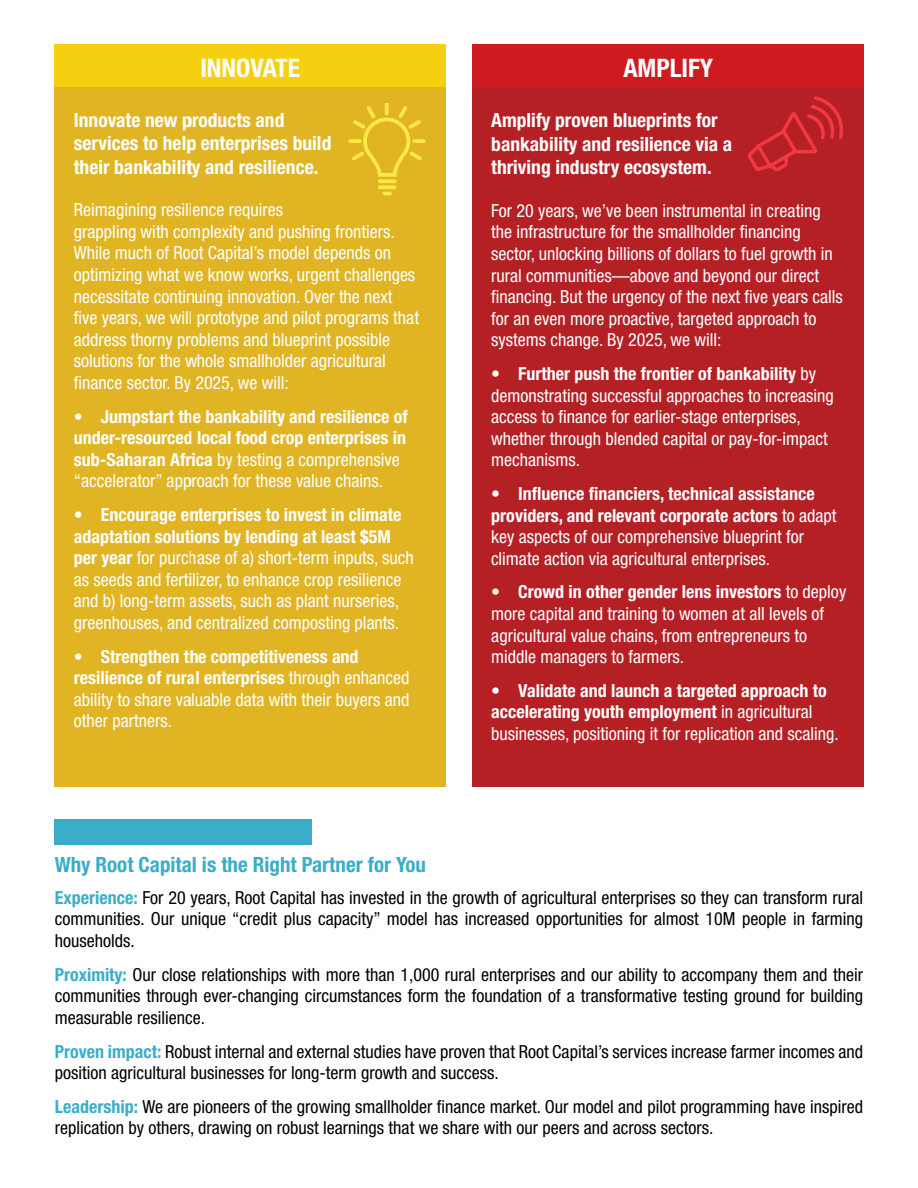
<style>
.page{position:relative;width:918px;height:1188px;background:#fff}
.page>*{position:absolute;margin:0;border:0;box-sizing:border-box;transform-origin:0 0}
.t1{font:700 condensed 25.5px "Helvetica Neue LT Std";color:#fff}
.t2{font:700 condensed 21px "Helvetica Neue LT Std";color:#3badc9}
.t3{font:700 condensed 19.5px/23.4px "Helvetica Neue LT Std";color:#fff}
.t4{font:condensed 18px/21.6px "Helvetica Neue LT Std";color:#fff}
.t5{font:condensed 18px/21.6px "Helvetica Neue LT Std";color:#000;text-align:justify}
.t6{font:700 condensed 18px/21.6px "Helvetica Neue LT Std";color:#fff}
.s1{font-weight:400}
.s2{font-weight:700}
.s3{font-weight:700;color:#3badc9}
</style>
<div class="page">
<div style="left:54px;top:54px;width:392px;height:733px;background:#e1b424"></div>
<div style="left:472px;top:54px;width:392px;height:733px;background:#b52025"></div>
<svg style="left:380px;top:179px;width:15px;height:4px"></svg>
<svg style="left:380px;top:185px;width:15px;height:4px"></svg>
<svg style="left:384px;top:192px;width:6px;height:3px"></svg>
<svg style="left:349px;top:103px;width:76px;height:74px"></svg>
<svg style="left:747px;top:96px;width:96px;height:76px"></svg>
<div style="left:54px;top:45px;width:392px;height:42px;background:#f5d010"></div>
<div style="left:472px;top:45px;width:392px;height:42px;background:#ce1b22"></div>
<div style="left:54px;top:819px;width:258px;height:25px;background:#3badc9"></div>
<h1 class="t1" style="left:200px;top:52px;width:101px">INNOVATE</h1>
<h1 class="t1" style="left:623px;top:52px;width:91px">AMPLIFY</h1>
<p class="t3" style="left:74px;top:108px;width:259px">Innovate new products and services to help enterprises build their bankability and resilience.</p>
<p class="t4" style="left:74px;top:199px;width:347px">Reimagining resilience requires<br>grappling with complexity and pushing frontiers.<br>While much of Root Capital’s model depends on optimizing what we know works, urgent challenges necessitate continuing innovation. Over the next five years, we will prototype and pilot programs that address thorny problems and blueprint possible solutions for the whole smallholder agricultural finance sector. By 2025, we will:</p>
<p class="t6" style="left:74px;top:405px;width:336px">• Jumpstart the bankability and resilience of under-resourced local food crop enterprises in sub-Saharan Africa <span class="s1">by testing a comprehensive “accelerator” approach for these value chains.</span></p>
<p class="t4" style="left:74px;top:504px;width:342px"><span class="s2">• Encourage enterprises to invest in climate adaptation solutions by lending at least $5M per year</span> for purchase of a) short-term inputs, such as seeds and fertilizer, to enhance crop resilience and b) long-term assets, such as plant nurseries, greenhouses, and centralized composting plants.</p>
<p class="t4" style="left:74px;top:645px;width:337px"><span class="s2">• Strengthen the competitiveness and resilience of rural enterprises</span> through enhanced ability to share valuable data with their buyers and other partners.</p>
<p class="t3" style="left:491px;top:109px;width:242px">Amplify proven blueprints for bankability and resilience via a thriving industry ecosystem.</p>
<p class="t4" style="left:491px;top:200px;width:353px">For 20 years, we’ve been instrumental in creating the infrastructure for the smallholder financing sector, unlocking billions of dollars to fuel growth in rural communities—above and beyond our direct financing. But the urgency of the next five years calls for an even more proactive, targeted approach to systems change. By 2025, we will:</p>
<p class="t4" style="left:491px;top:363px;width:344px"><span class="s2">• Further push the frontier of bankability</span> by demonstrating successful approaches to increasing access to finance for earlier-stage enterprises, whether through blended capital or pay-for-impact mechanisms.</p>
<p class="t4" style="left:491px;top:483px;width:347px"><span class="s2">• Influence financiers, technical assistance providers, and relevant corporate actors</span> to adapt key aspects of our comprehensive blueprint for climate action via agricultural enterprises.</p>
<p class="t4" style="left:491px;top:581px;width:357px"><span class="s2">• Crowd in other gender lens investors</span> to deploy more capital and training to women at all levels of agricultural value chains, from entrepreneurs to middle managers to farmers.</p>
<p class="t6" style="left:491px;top:679px;width:349px">• Validate and launch a targeted approach to accelerating youth employment <span class="s1">in agricultural businesses, positioning it for replication and scaling.</span></p>
<p class="t2" style="left:55px;top:852px;width:373px">Why Root Capital is the Right Partner for You</p>
<p class="t5" style="left:55px;top:887px;width:810px"><span class="s3">Experience:</span> For 20 years, Root Capital has invested in the growth of agricultural enterprises so they can transform rural communities. Our unique “credit plus capacity” model has increased opportunities for almost 10M people in farming households.</p>
<p class="t5" style="left:55px;top:963px;width:810px"><span class="s3">Proximity:</span> Our close relationships with more than 1,000 rural enterprises and our ability to accompany them and their communities through ever-changing circumstances form the foundation of a transformative testing ground for building measurable resilience.</p>
<p class="t5" style="left:55px;top:1040px;width:810px"><span class="s3">Proven impact:</span> Robust internal and external studies have proven that Root Capital’s services increase farmer incomes and position agricultural businesses for long-term growth and success.</p>
<p class="t5" style="left:55px;top:1095px;width:810px"><span class="s3">Leadership:</span> We are pioneers of the growing smallholder finance market. Our model and pilot programming have inspired replication by others, drawing on robust learnings that we share with our peers and across sectors.</p>
</div>
